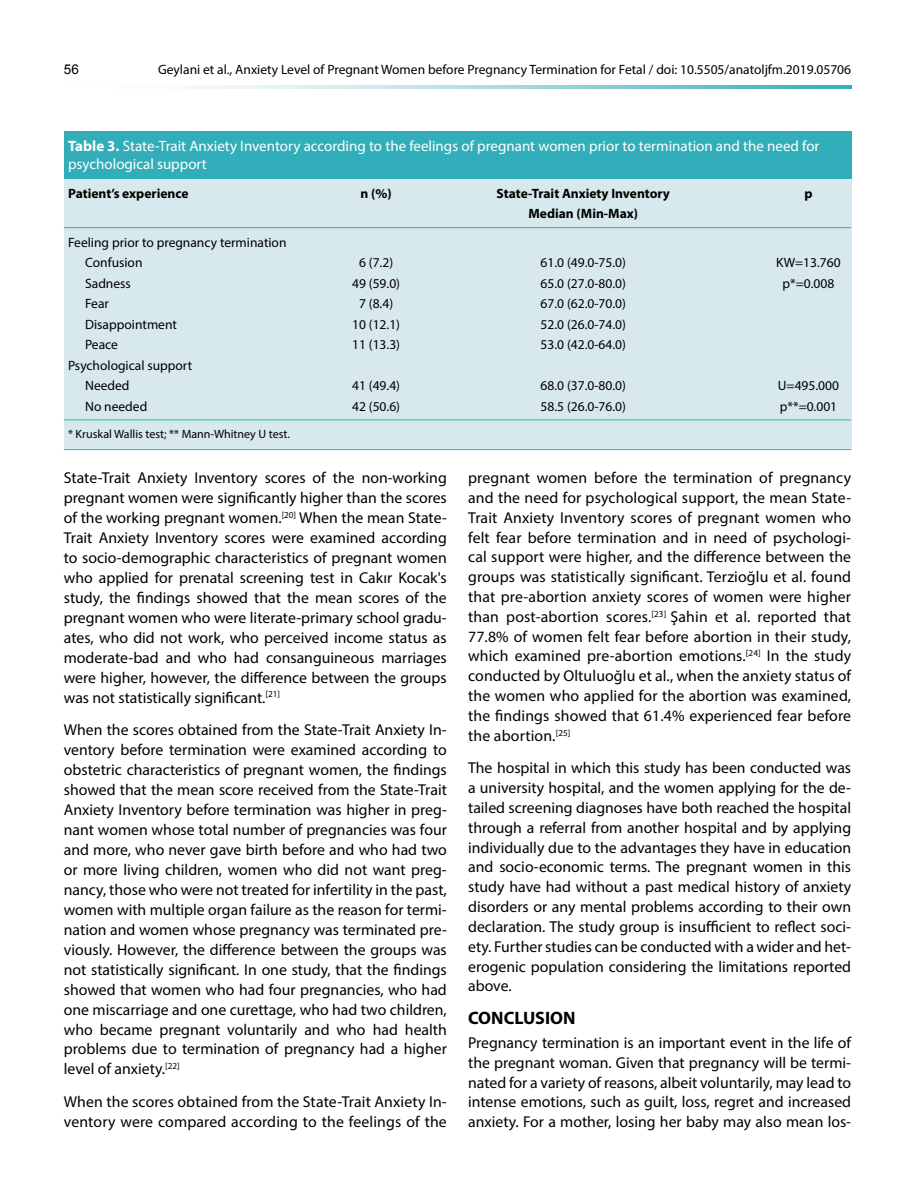
<style>
.page{position:relative;width:915px;height:1191px;background:#fff}
.page>*{position:absolute;margin:0;border:0;box-sizing:border-box;transform-origin:0 0}
.t1{font:700 18px "Myriad Pro";color:#000}
.t2{font:15.75px/20px "Myriad Pro";color:#000;text-align:justify}
.t3{font:15px/18px "Myriad Pro";color:#fff}
.t4{font:13.5px/20.4px "Myriad Pro";color:#000}
.t5{font:700 13.5px "Myriad Pro";color:#000}
.t6{font:13.5px "Arial";color:#000}
.t7{font:12px "Myriad Pro";color:#000}
.s1{font-weight:700}
</style>
<div class="page">
<svg style="left:194px;top:86px;width:656px;height:3px;background:#9fd5db"></svg>
<div style="left:64px;top:174px;width:786px;height:276px;background:#d7e9ec"></div>
<div style="left:64px;top:131px;width:786px;height:47px;background:#31aeba"></div>
<hr style="left:64px;top:227px;width:786px;height:1px;background:#31aeba">
<hr style="left:64px;top:419px;width:786px;height:1px;background:#31aeba">
<hr style="left:64px;top:449px;width:786px;height:1px;background:#31aeba">
<p class="t6" style="left:64px;top:60px;width:17px">56</p>
<p class="t4" style="left:158px;top:59px;width:694px">Geylani et al., Anxiety Level of Pregnant Women before Pregnancy Termination for Fetal / doi: 10.5505/anatoljfm.2019.05706</p>
<p class="t3" style="left:68px;top:136px;width:752px"><span class="s1">Table 3.</span> State-Trait Anxiety Inventory according to the feelings of pregnant women prior to termination and the need for psychological support</p>
<p class="t5" style="left:68px;top:184px;width:122px">Patient’s experience</p>
<p class="t5" style="left:360px;top:184px;width:32px">n (%)</p>
<p class="t5" style="left:496px;top:184px;width:175px">State-Trait Anxiety Inventory</p>
<p class="t5" style="left:804px;top:184px;width:10px">p</p>
<p class="t5" style="left:528px;top:205px;width:111px">Median (Min-Max)</p>
<p class="t4" style="left:85px;top:232px;width:203px;text-indent:-17px">Feeling prior to pregnancy termination<br>Confusion</p>
<p class="t4" style="left:359px;top:252px;width:36px">6 (7.2)</p>
<p class="t4" style="left:540px;top:252px;width:87px">61.0 (49.0-75.0)</p>
<p class="t4" style="left:776px;top:252px;width:66px">KW=13.760</p>
<p class="t4" style="left:85px;top:273px;width:47px">Sadness</p>
<p class="t4" style="left:352px;top:273px;width:49px">49 (59.0)</p>
<p class="t4" style="left:540px;top:273px;width:87px">65.0 (27.0-80.0)</p>
<p class="t4" style="left:782px;top:273px;width:53px">p*=0.008</p>
<p class="t4" style="left:85px;top:293px;width:25px">Fear</p>
<p class="t4" style="left:359px;top:293px;width:36px">7 (8.4)</p>
<p class="t4" style="left:540px;top:293px;width:87px">67.0 (62.0-70.0)</p>
<p class="t4" style="left:85px;top:314px;width:93px">Disappointment</p>
<p class="t4" style="left:352px;top:314px;width:49px">10 (12.1)</p>
<p class="t4" style="left:540px;top:314px;width:87px">52.0 (26.0-74.0)</p>
<p class="t4" style="left:85px;top:334px;width:34px">Peace</p>
<p class="t4" style="left:352px;top:334px;width:49px">11 (13.3)</p>
<p class="t4" style="left:540px;top:334px;width:87px">53.0 (42.0-64.0)</p>
<p class="t4" style="left:85px;top:355px;width:108px;text-indent:-17px">Psychological support<br>Needed</p>
<p class="t4" style="left:352px;top:375px;width:49px">41 (49.4)</p>
<p class="t4" style="left:540px;top:375px;width:87px">68.0 (37.0-80.0)</p>
<p class="t4" style="left:777px;top:375px;width:63px">U=495.000</p>
<p class="t4" style="left:85px;top:396px;width:64px">No needed</p>
<p class="t4" style="left:352px;top:396px;width:49px">42 (50.6)</p>
<p class="t4" style="left:540px;top:396px;width:87px">58.5 (26.0-76.0)</p>
<p class="t4" style="left:779px;top:396px;width:59px">p**=0.001</p>
<p class="t7" style="left:68px;top:426px;width:223px">* Kruskal Wallis test; ** Mann-Whitney U test.</p>
<p class="t2" style="left:64px;top:467px;width:384px">State-Trait Anxiety Inventory scores of the non-working pregnant women were significantly higher than the scores of the working pregnant women.<sup>[20]</sup> When the mean State-Trait Anxiety Inventory scores were examined according to socio-demographic characteristics of pregnant women who applied for prenatal screening test in Cakır Kocak's study, the findings showed that the mean scores of the pregnant women who were literate-primary school gradu&shy;ates, who did not work, who perceived income status as moderate-bad and who had consanguineous marriages were higher, however, the difference between the groups was not statistically significant.<sup>[21]</sup></p>
<p class="t2" style="left:64px;top:720px;width:384px">When the scores obtained from the State-Trait Anxiety In&shy;ventory before termination were examined according to obstetric characteristics of pregnant women, the findings showed that the mean score received from the State-Trait Anxiety Inventory before termination was higher in preg&shy;nant women whose total number of pregnancies was four and more, who never gave birth before and who had two or more living children, women who did not want preg&shy;nancy, those who were not treated for infertility in the past, women with multiple organ failure as the reason for termi&shy;nation and women whose pregnancy was terminated pre&shy;viously. However, the difference between the groups was not statistically significant. In one study, that the findings showed that women who had four pregnancies, who had one miscarriage and one curettage, who had two children, who became pregnant voluntarily and who had health problems due to termination of pregnancy had a higher level of anxiety.<sup>[22]</sup></p>
<p class="t2" style="left:64px;top:1091px;width:384px">When the scores obtained from the State-Trait Anxiety In&shy;ventory were compared according to the feelings of the</p>
<p class="t2" style="left:468px;top:467px;width:384px">pregnant women before the termination of pregnancy and the need for psychological support, the mean State-Trait Anxiety Inventory scores of pregnant women who felt fear before termination and in need of psychologi&shy;cal support were higher, and the difference between the groups was statistically significant. Terzioğlu et al. found that pre-abortion anxiety scores of women were higher than post-abortion scores.<sup>[23]</sup> Şahin et al. reported that 77.8% of women felt fear before abortion in their study, which examined pre-abortion emotions.<sup>[24]</sup> In the study conducted by Oltuluoğlu et al., when the anxiety status of the women who applied for the abortion was examined, the findings showed that 61.4% experienced fear before the abortion.<sup>[25]</sup></p>
<p class="t2" style="left:468px;top:758px;width:384px">The hospital in which this study has been conducted was a university hospital, and the women applying for the de&shy;tailed screening diagnoses have both reached the hospital through a referral from another hospital and by applying individually due to the advantages they have in education and socio-economic terms. The pregnant women in this study have had without a past medical history of anxiety disorders or any mental problems according to their own declaration. The study group is insufficient to reflect soci&shy;ety. Further studies can be conducted with a wider and het&shy;erogenic population considering the limitations reported above.</p>
<p class="t1" style="left:468px;top:1006px;width:109px">CONCLUSION</p>
<p class="t2" style="left:468px;top:1032px;width:384px">Pregnancy termination is an important event in the life of the pregnant woman. Given that pregnancy will be termi&shy;nated for a variety of reasons, albeit voluntarily, may lead to intense emotions, such as guilt, loss, regret and increased anxiety. For a mother, losing her baby may also mean los-</p>
</div>
